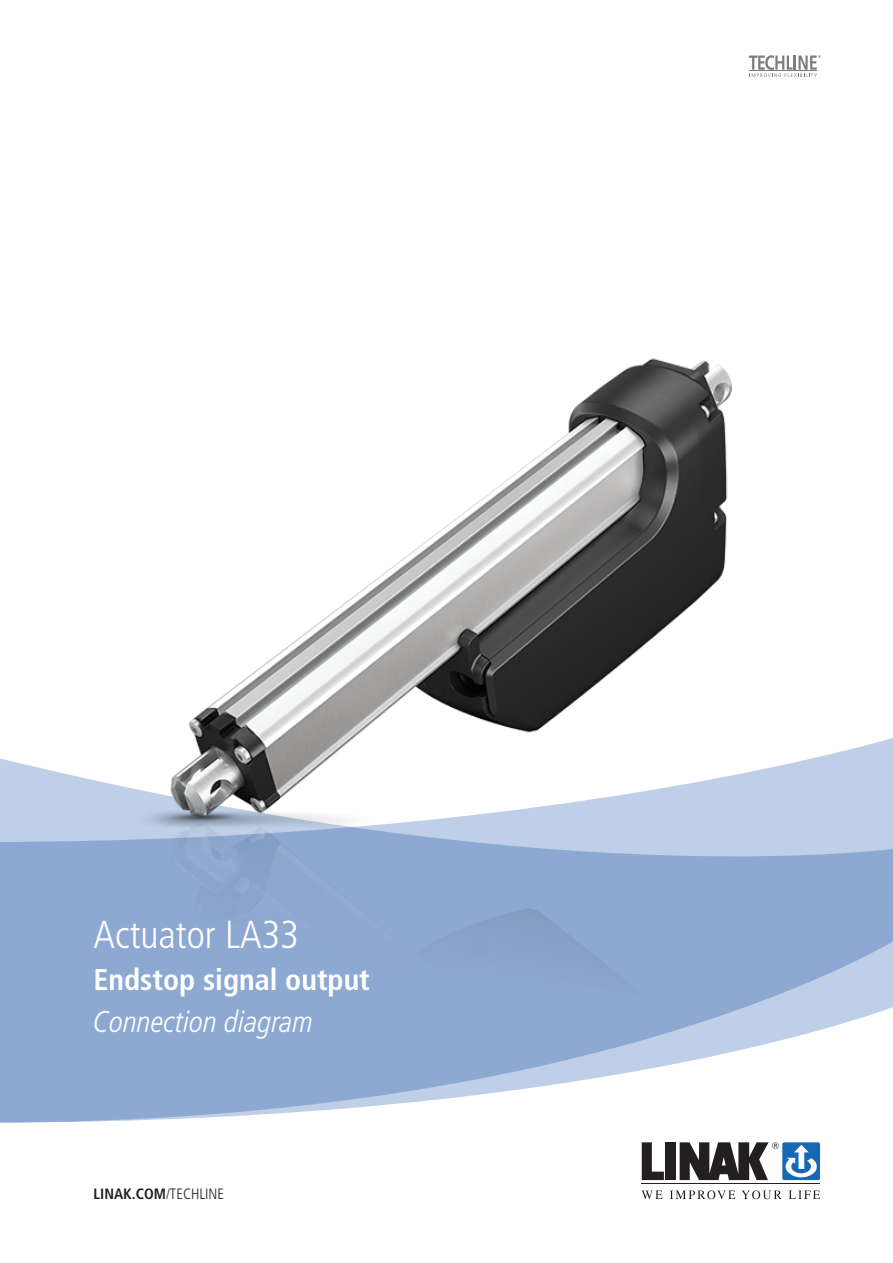
<style>
.page{position:relative;width:893px;height:1263px;background:#fff}
.page>*{position:absolute;margin:0;border:0;box-sizing:border-box;transform-origin:0 0}
.t1{font:300 condensed 39px "Frutiger LT Pro";color:#fff}
._24_pkt_overskrift{font:700 condensed 30px "Frutiger LT Pro";color:#fff}
._24_pkt_overskrift-2{font:italic 300 condensed 30px "Frutiger LT Pro";color:#fff}
.t2{font:700 condensed 15px "Frutiger LT Pro";color:#231f20}
.s1{font-weight:300}
</style>
<div class="page">
<svg style="left:0;top:758px;width:36px;height:365px;background:#99b1d6"></svg>
<img style="left:36px;top:358px;width:857px;height:842px">
<svg style="left:749px;top:55px;width:72px;height:22px"></svg>
<p class="t1" style="left:94px;top:912px;width:207px">Actuator LA33</p>
<p class="_24_pkt_overskrift" style="left:94px;top:961px;width:278px">Endstop signal output</p>
<p class="_24_pkt_overskrift-2" style="left:94px;top:1004px;width:221px">Connection diagram</p>
<p class="t2" style="left:94px;top:1185px;width:132px">LINAK.COM<span class="s1">/TECHLINE</span></p>
</div>
